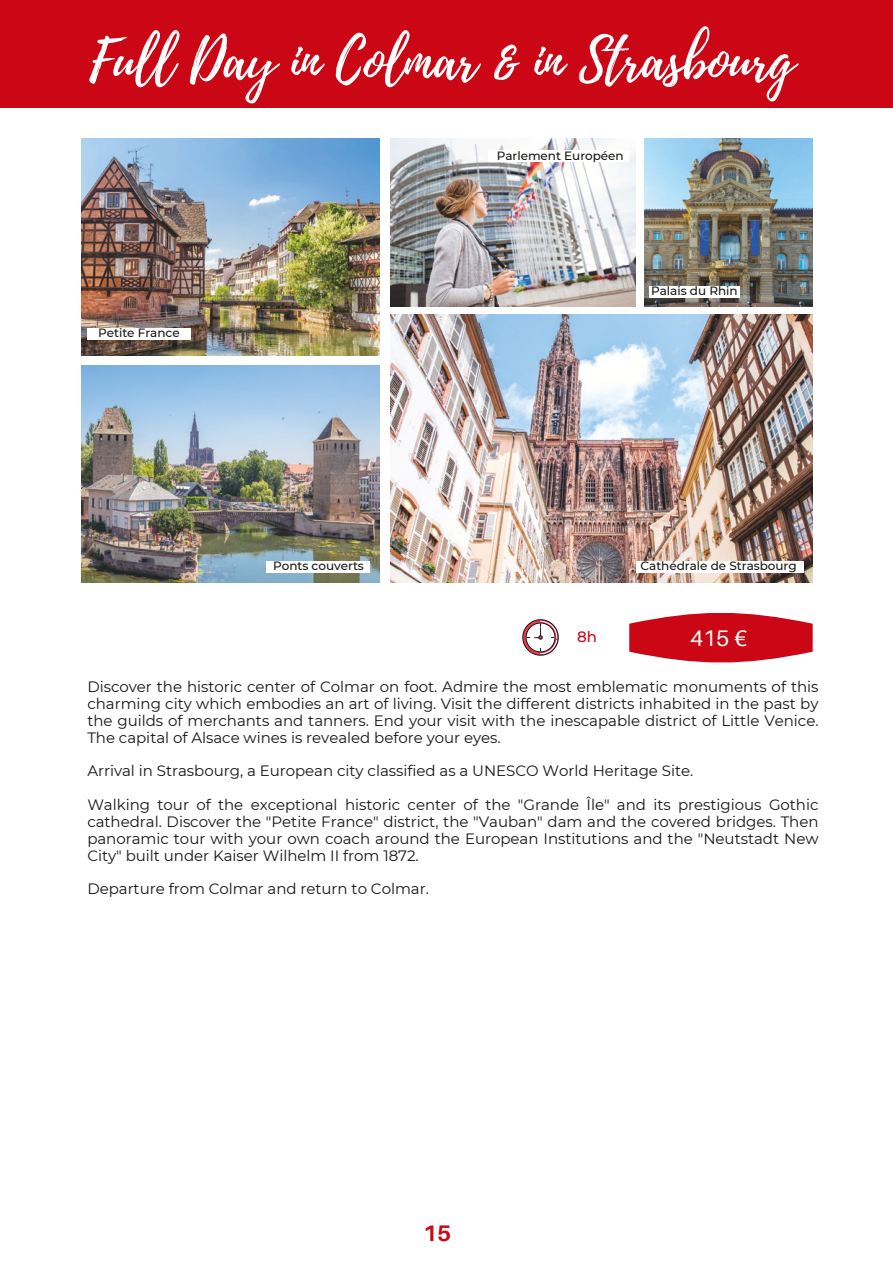
<style>
.page{position:relative;width:893px;height:1264px;background:#fff}
.page>*{position:absolute;margin:0;border:0;box-sizing:border-box;transform-origin:0 0}
.t1{font:55.5px "Playlist Script";color:#fff}
.t2{font:22.5px "Aileron";color:#fff}
.t3{font:700 22.5px "Aileron";color:#cb0615}
.t4{font:15px/16.8px "Montserrat";color:#171615;text-align:justify}
.t5{font:500 15px "Montserrat";color:#cb0615}
.t6{font:500 12px "Montserrat";color:#171615}
</style>
<div class="page">
<div style="left:0;top:0;width:892px;height:108px;background:#cb0615"></div>
<img style="left:391px;top:315px;width:421px;height:267px">
<img style="left:81px;top:138px;width:298px;height:217px">
<img style="left:391px;top:138px;width:244px;height:168px">
<img style="left:644px;top:138px;width:168px;height:168px">
<img style="left:81px;top:365px;width:298px;height:217px">
<div style="left:87px;top:328px;width:103px;height:12px;background:#fff"></div>
<div style="left:266px;top:561px;width:104px;height:12px;background:#fff"></div>
<div style="left:489px;top:150px;width:140px;height:12px;background:#fff"></div>
<div style="left:635px;top:561px;width:168px;height:12px;background:#fff"></div>
<div style="left:649px;top:285px;width:90px;height:12px;background:#fff"></div>
<svg style="left:522px;top:619px;width:36px;height:36px"></svg>
<svg style="left:629px;top:613px;width:183px;height:49px;background:#d22a36"></svg>
<p class="t1" style="left:89px;top:21px;width:706px">Full Day in Colmar &amp; in Strasbourg</p>
<p class="t6" style="left:98px;top:325px;width:83px">Petite France</p>
<p class="t6" style="left:273px;top:558px;width:92px">Ponts couverts</p>
<p class="t6" style="left:496px;top:148px;width:128px">Parlement Européen</p>
<p class="t6" style="left:651px;top:283px;width:88px">Palais du Rhin</p>
<p class="t6" style="left:640px;top:558px;width:158px">Cathédrale de Strasbourg</p>
<p class="t5" style="left:577px;top:627px;width:21px">8h</p>
<p class="t2" style="left:690px;top:624px;width:59px">415 €</p>
<p class="t4" style="left:87px;top:678px;width:732px">Discover the historic center of Colmar on foot. Admire the most emblematic monuments of this charming city which embodies an art of living. Visit the different districts inhabited in the past by the guilds of merchants and tanners. End your visit with the inescapable district of Little Venice.<br>The capital of Alsace wines is revealed before your eyes.</p>
<p class="t4" style="left:87px;top:762px;width:607px">Arrival in Strasbourg, a European city classified as a UNESCO World Heritage Site.</p>
<p class="t4" style="left:87px;top:796px;width:732px">Walking tour of the exceptional historic center of the "Grande Île" and its prestigious Gothic cathedral. Discover the "Petite France" district, the "Vauban" dam and the covered bridges. Then panoramic tour with your own coach around the European Institutions and the "Neutstadt New City" built under Kaiser Wilhelm II from 1872.</p>
<p class="t4" style="left:87px;top:880px;width:343px">Departure from Colmar and return to Colmar.</p>
<p class="t3" style="left:423px;top:1219px;width:30px">15</p>
</div>
